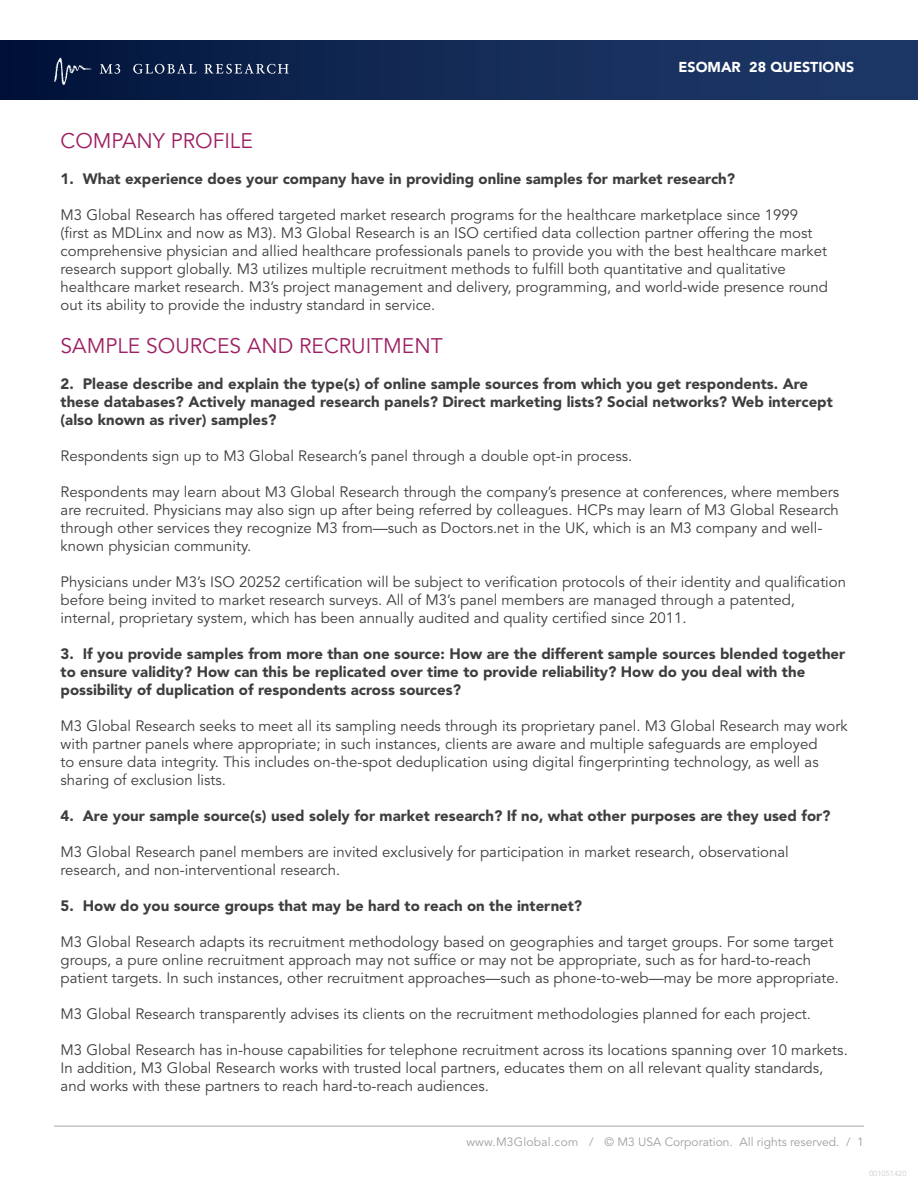
<style>
.page{position:relative;width:918px;height:1188px;background:#fff}
.page>*{position:absolute;margin:0;border:0;box-sizing:border-box;transform-origin:0 0}
.t1{font:21px "Avenir LT Std";color:#9d2063}
.t2{font:15px/18px "Avenir LT Std";color:#3e3e3f}
.t3{font:900 15px/18px "Avenir LT Std";color:#3e3e3f}
.t4{font:900 14.25px "Avenir LT Std";color:#fff}
.t5{font:12px "Avenir LT Std";color:#9d9fa2}
.t6{font:7.5px "Avenir LT Std";color:#cccdcf}
</style>
<div class="page">
<hr style="left:54px;top:1126px;width:810px;height:1px;background:#a8a9ad">
<div style="left:0;top:40px;width:918px;height:59px;background:linear-gradient(to right,#03153b,#203b6b)"></div>
<svg style="left:204px;top:64px;width:85px;height:10px"></svg>
<svg style="left:133px;top:64px;width:63px;height:10px"></svg>
<svg style="left:54px;top:58px;width:38px;height:27px"></svg>
<svg style="left:100px;top:64px;width:20px;height:10px"></svg>
<p class="t4" style="left:679px;top:59px;width:177px">ESOMAR 28 QUESTIONS</p>
<h1 class="t1" style="left:61px;top:128px;width:194px">COMPANY PROFILE</h1>
<p class="t3" style="left:61px;top:169px;width:676px">1. What experience does your company have in providing online samples for market research?</p>
<p class="t2" style="left:61px;top:206px;width:769px">M3 Global Research has offered targeted market research programs for the healthcare marketplace since 1999 (first as MDLinx and now as M3). M3 Global Research is an ISO certified data collection partner offering the most comprehensive physician and allied healthcare professionals panels to provide you with the best healthcare market research support globally. M3 utilizes multiple recruitment methods to fulfill both quantitative and qualitative healthcare market research. M3’s project management and delivery, programming, and world-wide presence round out its ability to provide the industry standard in service.</p>
<h1 class="t1" style="left:61px;top:333px;width:384px">SAMPLE SOURCES AND RECRUITMENT</h1>
<p class="t3" style="left:61px;top:375px;width:774px">2. Please describe and explain the type(s) of online sample sources from which you get respondents. Are these databases? Actively managed research panels? Direct marketing lists? Social networks? Web intercept (also known as river) samples?</p>
<p class="t2" style="left:61px;top:447px;width:573px">Respondents sign up to M3 Global Research’s panel through a double opt-in process.</p>
<p class="t2" style="left:61px;top:483px;width:780px">Respondents may learn about M3 Global Research through the company’s presence at conferences, where members are recruited. Physicians may also sign up after being referred by colleagues. HCPs may learn of M3 Global Research through other services they recognize M3 from—such as Doctors.net in the UK, which is an M3 company and well&shy;known physician community.</p>
<p class="t2" style="left:61px;top:573px;width:787px">Physicians under M3’s ISO 20252 certification will be subject to verification protocols of their identity and qualification before being invited to market research surveys. All of M3’s panel members are managed through a patented, internal, proprietary system, which has been annually audited and quality certified since 2011.</p>
<p class="t3" style="left:61px;top:645px;width:786px">3. If you provide samples from more than one source: How are the different sample sources blended together to ensure validity? How can this be replicated over time to provide reliability? How do you deal with the possibility of duplication of respondents across sources?</p>
<p class="t2" style="left:61px;top:717px;width:788px">M3 Global Research seeks to meet all its sampling needs through its proprietary panel. M3 Global Research may work with partner panels where appropriate; in such instances, clients are aware and multiple safeguards are employed<br>to ensure data integrity. This includes on-the-spot deduplication using digital fingerprinting technology, as well as sharing of exclusion lists.</p>
<p class="t3" style="left:61px;top:807px;width:772px">4. Are your sample source(s) used solely for market research? If no, what other purposes are they used for?</p>
<p class="t2" style="left:61px;top:843px;width:730px">M3 Global Research panel members are invited exclusively for participation in market research, observational research, and non-interventional research.</p>
<p class="t3" style="left:61px;top:897px;width:523px">5. How do you source groups that may be hard to reach on the internet?</p>
<p class="t2" style="left:61px;top:933px;width:780px">M3 Global Research adapts its recruitment methodology based on geographies and target groups. For some target groups, a pure online recruitment approach may not suffice or may not be appropriate, such as for hard-to-reach patient targets. In such instances, other recruitment approaches—such as phone-to-web—may be more appropriate.</p>
<p class="t2" style="left:61px;top:1005px;width:752px">M3 Global Research transparently advises its clients on the recruitment methodologies planned for each project.</p>
<p class="t2" style="left:61px;top:1041px;width:789px">M3 Global Research has in-house capabilities for telephone recruitment across its locations spanning over 10 markets.<br>In addition, M3 Global Research works with trusted local partners, educates them on all relevant quality standards, and works with these partners to reach hard-to-reach audiences.</p>
<p class="t5" style="left:466px;top:1135px;width:399px">www.M3Global.com / © M3 USA Corporation. All rights reserved. / 1</p>
<p class="t6" style="left:869px;top:1169px;width:39px">001051420</p>
</div>
